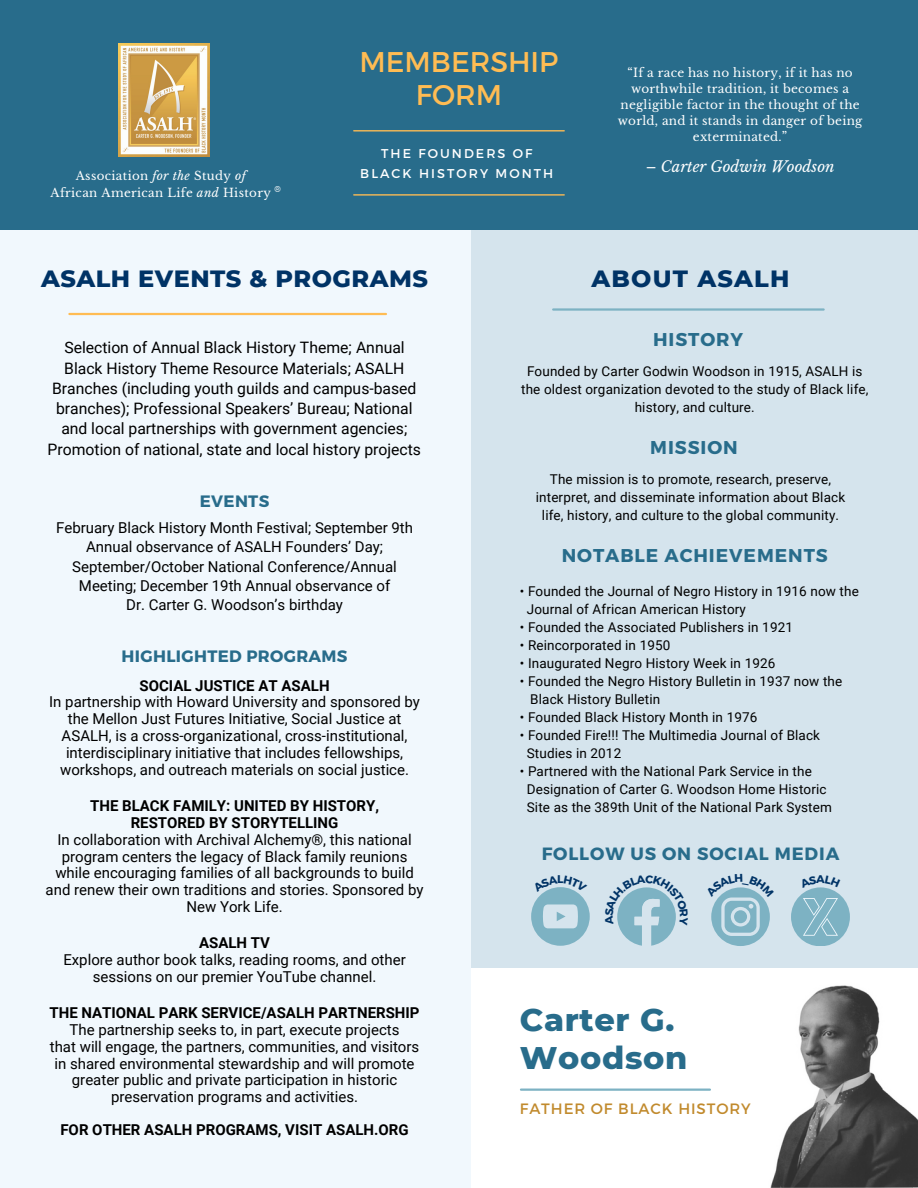
<style>
.page{position:relative;width:918px;height:1188px;background:#fff}
.page>*{position:absolute;margin:0;border:0;box-sizing:border-box;transform-origin:0 0}
.t1{font:800 31.95px/38px "Montserrat";letter-spacing:.02em;color:#286c8b}
.t2{font:28.5px/33.8px "Montserrat";color:#ffbc53;text-align:center}
.t3{font:800 24px "Montserrat";letter-spacing:.02em;color:#036}
.t4{font:800 24px "Montserrat";letter-spacing:.05em;color:#036}
.t5{font:700 18.45px "Montserrat";letter-spacing:.05em;color:#286c8b}
.t6{font:700 17.7px "Montserrat";letter-spacing:.05em;color:#286c8b}
.t7{font:700 16.5px "Montserrat";letter-spacing:.02em;color:#286c8b}
.t8{font:15.75px/20.2px "Roboto";color:#000;text-align:center}
.t9{font:15px/16.8px "Roboto";color:#000;text-align:center}
.t10{font:700 15px/16.8px "Roboto";color:#000;text-align:center}
.t11{font:italic 15px "Libre Baskerville";color:#fff}
.t12{font:15px "Montserrat";letter-spacing:.06em;color:#c18a2d}
.t13{font:13.5px/18px "Roboto";letter-spacing:.01em;color:#000;text-align:center}
.t14{font:12.75px/19.8px "Montserrat";letter-spacing:.16em;color:#fff;text-align:center}
.t15{font:12px/16px "Libre Baskerville";letter-spacing:.02em;color:#fff;text-align:center}
.t16{font:11.85px "Libre Baskerville";letter-spacing:.03em;color:#fff}
.s1{font-style:italic}
.s2{font-style:normal}
</style>
<div class="page">
<div style="left:471px;top:229px;width:447px;height:739px;background:#d5e4ed"></div>
<div style="left:0;top:229px;width:471px;height:959px;background:#f1f8fd"></div>
<div style="left:0;top:0;width:918px;height:229px;background:#286c8b"></div>
<img style="left:119px;top:44px;width:91px;height:112px">
<hr style="left:354px;top:130px;width:210px;height:1px;background:#ffbc53">
<hr style="left:354px;top:194px;width:210px;height:2px;background:#ffbc53">
<img style="left:770px;top:985px;width:148px;height:203px">
<hr style="left:521px;top:1089px;width:189px;height:2px;background:#7db2c3">
<hr style="left:553px;top:308px;width:271px;height:3px;background:#7db2c3">
<hr style="left:69px;top:313px;width:317px;height:2px;background:#ffbc53">
<div style="left:791px;top:887px;width:59px;height:59px;background:#7db2c3;border-radius:50%"></div>
<svg style="left:803px;top:898px;width:35px;height:38px"></svg>
<svg style="left:711px;top:887px;width:59px;height:59px"></svg>
<svg style="left:617px;top:887px;width:59px;height:59px"></svg>
<svg style="left:531px;top:887px;width:59px;height:59px"></svg>
<p class="t16" style="left:76px;top:168px;width:171px">Association <span class="s1">for the</span> Study <span class="s1">of</span></p>
<p class="t16" style="left:51px;top:186px;width:232px">African American Life <span class="s1">and</span> History <sup>®</sup></p>
<p class="t2" style="left:360px;top:43px;width:200px">MEMBERSHIP<br>FORM</p>
<p class="t14" style="left:360px;top:143px;width:195px">THE FOUNDERS OF<br>BLACK HISTORY MONTH</p>
<p class="t3" style="left:41px;top:264px;width:388px">ASALH EVENTS &amp; PROGRAMS</p>
<p class="t15" style="left:618px;top:64px;width:246px">“If a race has no history, if it has no worthwhile tradition, it becomes a negligible factor in the thought of the world, and it stands in danger of being exterminated.”</p>
<p class="t11" style="left:646px;top:157px;width:190px"><span class="s2">–</span> Carter Godwin Woodson</p>
<h5 class="t4" style="left:592px;top:264px;width:199px">ABOUT ASALH</h5>
<h3 class="t8" style="left:48px;top:338px;width:375px">Selection of Annual Black History Theme; Annual Black History Theme Resource Materials; ASALH Branches (including youth guilds and campus-based branches); Professional Speakers’ Bureau; National and local partnerships with government agencies; Promotion of national, state and local history projects</h3>
<p class="t7" style="left:200px;top:491px;width:71px">EVENTS</p>
<p class="t9" style="left:56px;top:519px;width:358px;line-height:19.2px">February Black History Month Festival; September 9th Annual observance of ASALH Founders’ Day; September/October National Conference/Annual Meeting; December 19th Annual observance of</p>
<p class="t9" style="left:126px;top:596px;width:218px">Dr. Carter G. Woodson’s birthday</p>
<p class="t7" style="left:122px;top:646px;width:227px">HIGHLIGHTED PROGRAMS</p>
<p class="t10" style="left:140px;top:677px;width:191px">SOCIAL JUSTICE AT ASALH</p>
<h1 class="t9" style="left:49px;top:694px;width:372px">In partnership with Howard University and sponsored by the Mellon Just Futures Initiative, Social Justice at ASALH, is a cross-organizational, cross-institutional, interdisciplinary initiative that includes fellowships, workshops, and outreach materials on social justice.</h1>
<p class="t10" style="left:90px;top:797px;width:290px">THE BLACK FAMILY: UNITED BY HISTORY,<br>RESTORED BY STORYTELLING</p>
<p class="t9" style="left:46px;top:831px;width:380px">In collaboration with Archival Alchemy®, this national program centers the legacy of Black family reunions while encouraging families of all backgrounds to build and renew their own traditions and stories. Sponsored by New York Life.</p>
<p class="t10" style="left:199px;top:935px;width:72px">ASALH TV</p>
<p class="t9" style="left:63px;top:952px;width:344px">Explore author book talks, reading rooms, and other sessions on our premier YouTube channel.</p>
<p class="t10" style="left:50px;top:1004px;width:371px">THE NATIONAL PARK SERVICE/ASALH PARTNERSHIP</p>
<p class="t9" style="left:50px;top:1021px;width:371px">The partnership seeks to, in part, execute projects<br>that will engage, the partners, communities, and visitors in shared environmental stewardship and will promote greater public and private participation in historic preservation programs and activities.</p>
<p class="t10" style="left:60px;top:1121px;width:350px">FOR OTHER ASALH PROGRAMS, VISIT ASALH.ORG</p>
<p class="t5" style="left:653px;top:328px;width:92px">HISTORY</p>
<p class="t13" style="left:521px;top:362px;width:349px">Founded by Carter Godwin Woodson in 1915, ASALH is the oldest organization devoted to the study of Black life, history, and culture.</p>
<p class="t5" style="left:650px;top:436px;width:89px">MISSION</p>
<h5 class="t13" style="left:550px;top:470px;width:283px">The mission is to promote, research, preserve,</h5>
<p class="t13" style="left:536px;top:488px;width:311px">interpret, and disseminate information about Black</p>
<p class="t13" style="left:542px;top:506px;width:299px">life, history, and culture to the global community.</p>
<p class="t5" style="left:562px;top:544px;width:268px">NOTABLE ACHIEVEMENTS</p>
<p class="t13" style="left:520px;top:582px;width:341px">• Founded the Journal of Negro History in 1916 now the</p>
<p class="t13" style="left:527px;top:600px;width:221px">Journal of African American History</p>
<p class="t13" style="left:520px;top:618px;width:275px">• Founded the Associated Publishers in 1921</p>
<p class="t13" style="left:520px;top:636px;width:152px">• Reincorporated in 1950</p>
<p class="t13" style="left:520px;top:654px;width:257px">• Inaugurated Negro History Week in 1926</p>
<p class="t13" style="left:520px;top:672px;width:324px">• Founded the Negro History Bulletin in 1937 now the</p>
<p class="t13" style="left:530px;top:690px;width:132px">Black History Bulletin</p>
<p class="t13" style="left:520px;top:708px;width:239px">• Founded Black History Month in 1976</p>
<p class="t13" style="left:520px;top:726px;width:302px">• Founded Fire!!! The Multimedia Journal of Black</p>
<p class="t13" style="left:527px;top:744px;width:96px">Studies in 2012</p>
<p class="t13" style="left:520px;top:762px;width:293px">• Partnered with the National Park Service in the</p>
<h5 class="t13" style="left:527px;top:780px;width:301px">Designation of Carter G. Woodson Home Historic</h5>
<p class="t13" style="left:527px;top:798px;width:307px">Site as the 389th Unit of the National Park System</p>
<p class="t6" style="left:542px;top:842px;width:299px">FOLLOW US ON SOCIAL MEDIA</p>
<h5 class="t1" style="left:520px;top:1001px;width:169px">Carter G.<br>Woodson</h5>
<p class="t12" style="left:520px;top:1099px;width:232px">FATHER OF BLACK HISTORY</p>
</div>
